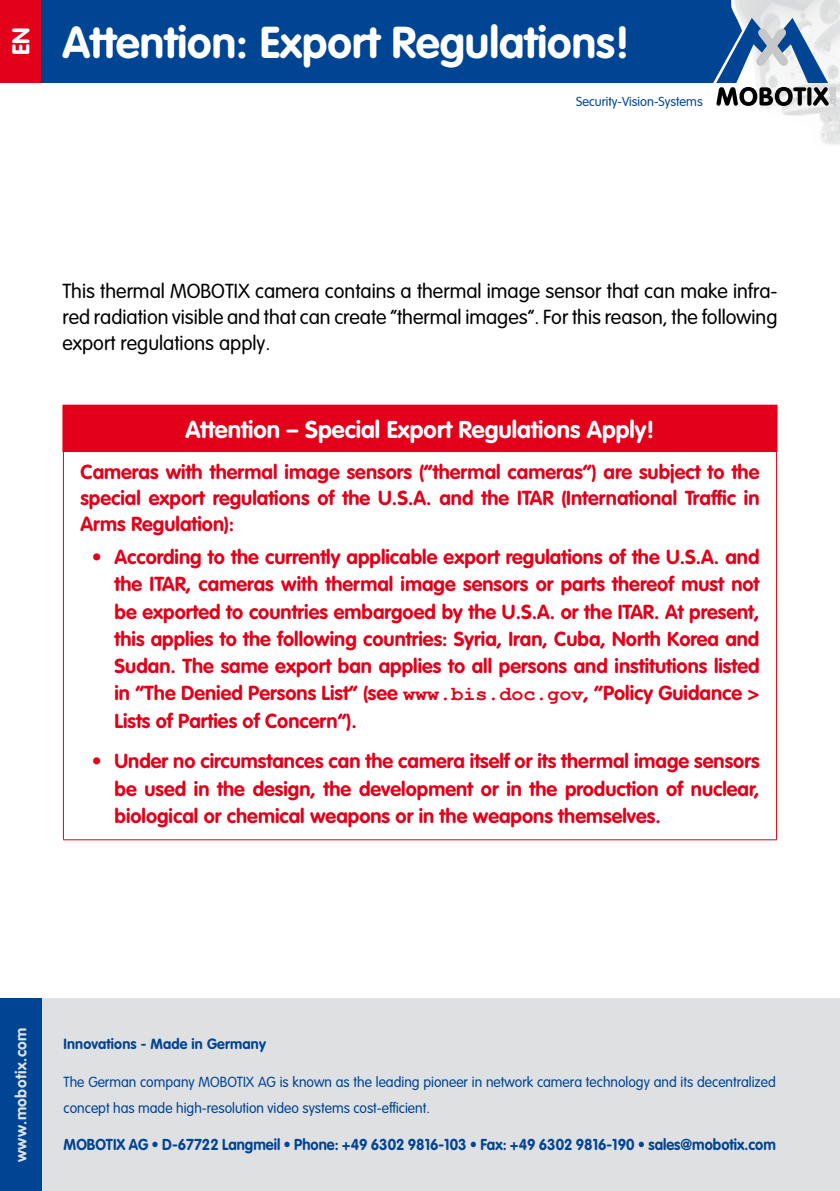
<style>
.page{position:relative;width:840px;height:1191px;background:#fff}
.page>*{position:absolute;margin:0;border:0;box-sizing:border-box;transform-origin:0 0}
.t1{font:700 44px "VAG Rounded LT Pro";color:#fff}
.t2{font:700 24px "VAG Rounded LT Pro";color:#fff}
.t3{font:700 20px/27.2px "VAG Rounded LT Pro";color:#e2001a;text-align:justify}
.t4{font:300 20px/26px "VAG Rounded LT Pro";color:#000;text-align:justify}
.t5{font:700 15.6px "VAG Rounded LT Pro";color:#004494;scale:.94 1}
.t6{font:700 15.6px "VAG Rounded LT Pro";letter-spacing:.03em;color:#dfe0e1}
.t7{font:700 14.6px "VAG Rounded LT Pro";letter-spacing:.01em;color:#004494}
.t8{font:300 14.4px/26px "VAG Rounded LT Pro";color:#004494}
.t9{font:300 12.8px "VAG Rounded LT Pro";color:#004494}
.s1{font-family:"Courier New"}
</style>
<div class="page">
<div style="left:0;top:998px;width:839px;height:193px;background:#dfe0e1"></div>
<div style="left:0;top:998px;width:42px;height:193px;background:#004494"></div>
<div style="left:0;top:0;width:839px;height:82px;background:#004494"></div>
<img style="left:731px;top:0;width:108px;height:145px">
<div style="left:0;top:0;width:40px;height:82px;background:#e2001a"></div>
<svg style="left:710px;top:18px;width:125px;height:88px"></svg>
<div style="left:63px;top:406px;width:713px;height:45px;background:#e2001a"></div>
<hr style="left:62px;top:405px;width:715px;height:2px;background:#e2001a">
<hr style="left:62px;top:407px;width:2px;height:43px;background:#e2001a">
<hr style="left:775px;top:407px;width:2px;height:43px;background:#e2001a">
<hr style="left:62px;top:450px;width:715px;height:2px;background:#e2001a">
<hr style="left:63px;top:452px;width:1px;height:387px;background:#e2001a">
<hr style="left:775px;top:452px;width:1px;height:387px;background:#e2001a">
<hr style="left:63px;top:839px;width:713px;height:1px;background:#e2001a">
<p class="t2" style="left:6px;top:55px;width:29px;rotate:-90deg">EN</p>
<h1 class="t1" style="left:62px;top:15px;width:568px">Attention: Export Regulations!</h1>
<p class="t9" style="left:576px;top:94px;width:128px">Security-Vision-Systems</p>
<p class="t4" style="left:62px;top:279px;width:716px">This thermal MOBOTIX camera contains a thermal image sensor that can make infra&shy;red radiation visible and that can create “thermal images”. For this reason, the following export regulations apply.</p>
<p class="t2" style="left:185px;top:414px;width:470px">Attention – Special Export Regulations Apply!</p>
<p class="t3" style="left:80px;top:459px;width:680px;line-height:26px">Cameras with thermal image sensors (“thermal cameras”) are subject to the special export regulations of the U.S.A. and the ITAR (International Traffic in Arms Regulation):</p>
<p class="t3" style="left:114px;top:544px;width:646px;text-indent:-23px">• According to the currently applicable export regulations of the U.S.A. and the ITAR, cameras with thermal image sensors or parts thereof must not be exported to countries embargoed by the U.S.A. or the ITAR. At present, this applies to the following countries: Syria, Iran, Cuba, North Korea and Sudan. The same export ban applies to all persons and institutions listed in “The Denied Persons List” (see <span class="s1">www.bis.doc.gov</span>, “Policy Guidance &gt; Lists of Parties of Concern”).</p>
<p class="t3" style="left:114px;top:748px;width:646px;text-indent:-23px">• Under no circumstances can the camera itself or its thermal image sensors be used in the design, the development or in the production of nuclear, biological or chemical weapons or in the weapons themselves.</p>
<p class="t6" style="left:11px;top:1162px;width:136px;rotate:-90deg">www.mobotix.com</p>
<p class="t7" style="left:63px;top:1034px;width:204px">Innovations - Made in Germany</p>
<p class="t8" style="left:63px;top:1069px;width:713px">The German company MOBOTIX AG is known as the leading pioneer in network camera technology and its decentralized concept has made high-resolution video systems cost-efficient.</p>
<p class="t5" style="left:63px;top:1134px;width:758px">MOBOTIX AG • D-67722 Langmeil • Phone: +49 6302 9816-103 • Fax: +49 6302 9816-190 • sales@mobotix.com</p>
</div>
